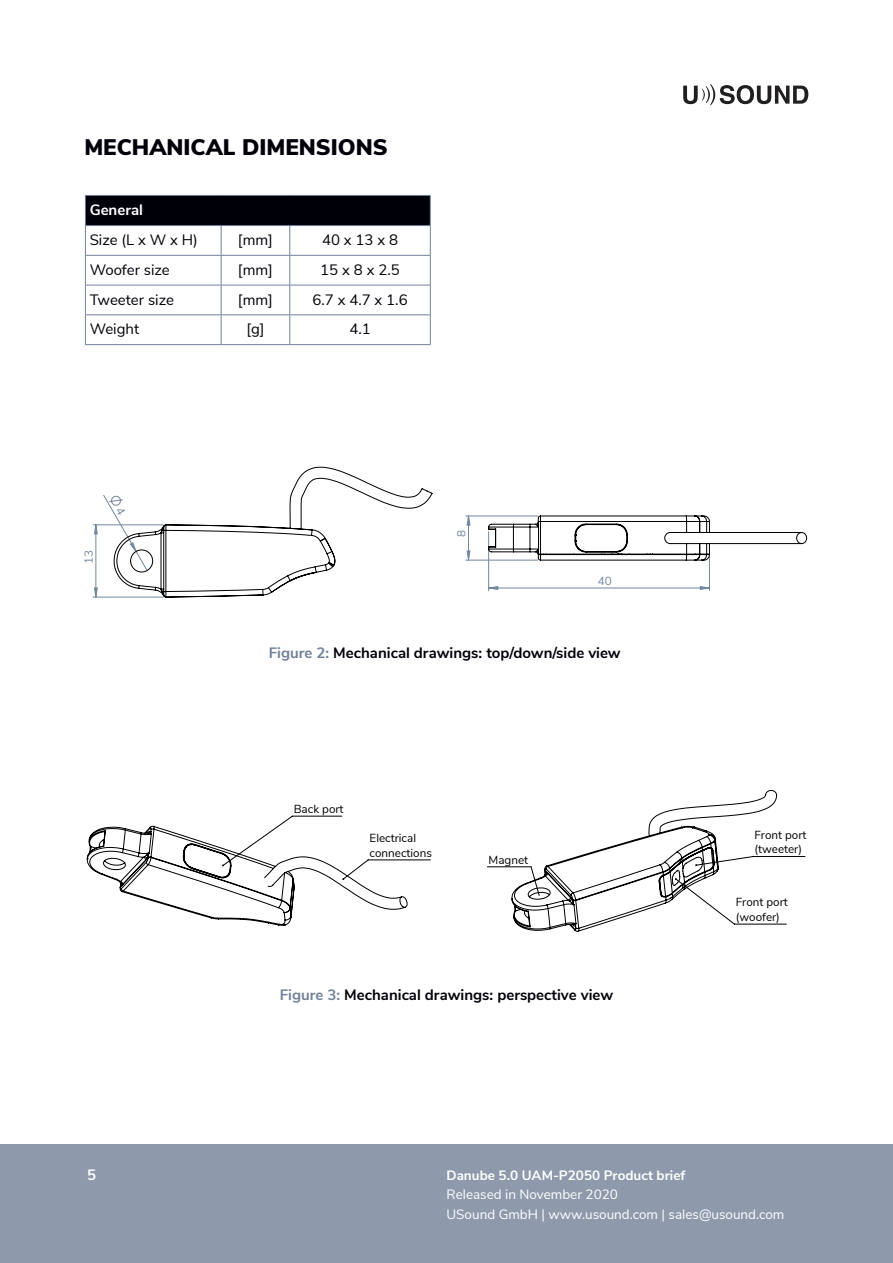
<style>
.page{position:relative;width:893px;height:1263px;background:#fff}
.page>*{position:absolute;margin:0;border:0;box-sizing:border-box;transform-origin:0 0}
.t1{font:900 22.5px "Nunito Sans";color:#000009}
.t2{font:700 15px "Nunito Sans";color:#000009}
.t3{font:15px "Nunito Sans";color:#000009}
.t4{font:700 15px "Nunito Sans";color:#fff}
.t5{font:13.5px/19.5px "Nunito Sans";color:#fff}
.t6{font:700 13.5px "Nunito Sans";color:#fff}
.t7{font:11.7px/14.4px "Nunito Sans";color:#000}
.t8{font:11.7px "Nunito Sans";color:#73879d}
.s1{color:#728198}
</style>
<div class="page">
<div style="left:0;top:1144px;width:893px;height:119px;background:#8e9aac"></div>
<svg style="left:683px;top:84px;width:125px;height:21px"></svg>
<div style="left:85px;top:195px;width:345px;height:31px;background:#000009"></div>
<hr style="left:85px;top:195px;width:136px;height:1px;background:#728198">
<hr style="left:221px;top:195px;width:69px;height:1px;background:#728198">
<hr style="left:290px;top:195px;width:141px;height:1px;background:#728198">
<hr style="left:85px;top:225px;width:136px;height:1px;background:#728198">
<hr style="left:221px;top:225px;width:69px;height:1px;background:#728198">
<hr style="left:290px;top:225px;width:141px;height:1px;background:#728198">
<hr style="left:85px;top:255px;width:136px;height:1px;background:#728198">
<hr style="left:221px;top:255px;width:69px;height:1px;background:#728198">
<hr style="left:290px;top:255px;width:141px;height:1px;background:#728198">
<hr style="left:85px;top:285px;width:136px;height:1px;background:#728198">
<hr style="left:221px;top:285px;width:69px;height:1px;background:#728198">
<hr style="left:290px;top:285px;width:141px;height:1px;background:#728198">
<hr style="left:85px;top:314px;width:136px;height:1px;background:#728198">
<svg style="left:85px;top:196px;width:1px;height:148px"></svg>
<hr style="left:221px;top:314px;width:69px;height:1px;background:#728198">
<svg style="left:221px;top:226px;width:1px;height:118px"></svg>
<hr style="left:290px;top:314px;width:141px;height:1px;background:#728198">
<svg style="left:289px;top:226px;width:1px;height:118px"></svg>
<svg style="left:430px;top:196px;width:1px;height:148px"></svg>
<hr style="left:85px;top:344px;width:136px;height:1px;background:#728198">
<hr style="left:221px;top:344px;width:69px;height:1px;background:#728198">
<hr style="left:290px;top:344px;width:141px;height:1px;background:#728198">
<hr style="left:91px;top:659px;width:72px;height:1px;background:#73879d">
<hr style="left:91px;top:703px;width:72px;height:1px;background:#73879d">
<hr style="left:492px;top:465px;width:1px;height:177px;background:#73879d">
<hr style="left:57px;top:1214px;width:384px;height:1px;background:#73879d">
<hr style="left:505px;top:465px;width:1px;height:177px;background:#73879d">
<hr style="left:57px;top:1228px;width:384px;height:1px;background:#73879d">
<hr style="left:866px;top:492px;width:1px;height:107px;background:#73879d">
<hr style="left:448px;top:1070px;width:365px;height:1px;background:#73879d">
<hr style="left:880px;top:492px;width:1px;height:107px;background:#73879d">
<hr style="left:448px;top:1084px;width:365px;height:1px;background:#73879d">
<svg style="left:465px;top:492px;width:343px;height:107px"></svg>
<hr style="left:451px;top:790px;width:1px;height:150px;background:#73879d">
<hr style="left:77px;top:1256px;width:362px;height:1px;background:#73879d">
<hr style="left:77px;top:790px;width:362px;height:1px;background:#73879d">
<hr style="left:465px;top:790px;width:1px;height:150px;background:#73879d">
<hr style="left:77px;top:1262px;width:362px;height:1px;background:#73879d">
<hr style="left:77px;top:790px;width:1px;height:150px;background:#73879d">
<svg style="left:86px;top:825px;width:322px;height:101px"></svg>
<hr style="left:873px;top:778px;width:1px;height:162px;background:#73879d">
<hr style="left:484px;top:1083px;width:339px;height:1px;background:#73879d">
<hr style="left:484px;top:778px;width:339px;height:1px;background:#73879d">
<hr style="left:886px;top:778px;width:1px;height:162px;background:#73879d">
<hr style="left:484px;top:1097px;width:339px;height:1px;background:#73879d">
<hr style="left:484px;top:778px;width:1px;height:162px;background:#73879d">
<svg style="left:511px;top:790px;width:266px;height:142px"></svg>
<hr style="left:487px;top:866px;width:44px;height:1px;background:#000">
<svg style="left:92px;top:466px;width:341px;height:132px"></svg>
<h1 class="t1" style="left:84px;top:138px;width:305px">MECHANICAL DIMENSIONS</h1>
<p class="t4" style="left:90px;top:204px;width:55px">General</p>
<p class="t3" style="left:90px;top:234px;width:110px">Size (L x W x H)</p>
<p class="t3" style="left:238px;top:234px;width:36px">[mm]</p>
<p class="t3" style="left:322px;top:234px;width:78px">40 x 13 x 8</p>
<p class="t3" style="left:90px;top:263px;width:82px">Woofer size</p>
<p class="t3" style="left:238px;top:263px;width:36px">[mm]</p>
<p class="t3" style="left:320px;top:263px;width:81px">15 x 8 x 2.5</p>
<p class="t3" style="left:90px;top:293px;width:86px">Tweeter size</p>
<p class="t3" style="left:238px;top:293px;width:36px">[mm]</p>
<p class="t3" style="left:312px;top:293px;width:97px">6.7 x 4.7 x 1.6</p>
<p class="t3" style="left:90px;top:323px;width:51px">Weight</p>
<p class="t3" style="left:246px;top:323px;width:20px">[g]</p>
<p class="t3" style="left:349px;top:323px;width:23px">4.1</p>
<p class="t8" style="left:84px;top:564px;width:16px;rotate:-90deg">13</p>
<p class="t8" style="left:457px;top:537px;width:9px;rotate:-90deg">8</p>
<p class="t8" style="left:598px;top:576px;width:16px">40</p>
<p class="t2" style="left:269px;top:642px;width:353px"><span class="s1">Figure 2:</span> Mechanical drawings: top/down/side view</p>
<p class="t7" style="left:294px;top:802px;width:51px">Back port</p>
<p class="t7" style="left:370px;top:832px;width:64px">Electrical connections</p>
<p class="t7" style="left:754px;top:828px;width:54px">Front port (tweeter)</p>
<p class="t7" style="left:489px;top:853px;width:41px">Magnet</p>
<p class="t7" style="left:736px;top:896px;width:54px">Front port (woofer)</p>
<p class="t4" style="left:87px;top:1169px;width:11px">5</p>
<p class="t2" style="left:280px;top:983px;width:335px"><span class="s1">Figure 3:</span> Mechanical drawings: perspective view</p>
<p class="t6" style="left:446px;top:1170px;width:240px">Danube 5.0 UAM-P2050 Product brief</p>
<p class="t5" style="left:446px;top:1186px;width:339px">Released in November 2020<br>USound GmbH | www.usound.com | sales@usound.com</p>
</div>
